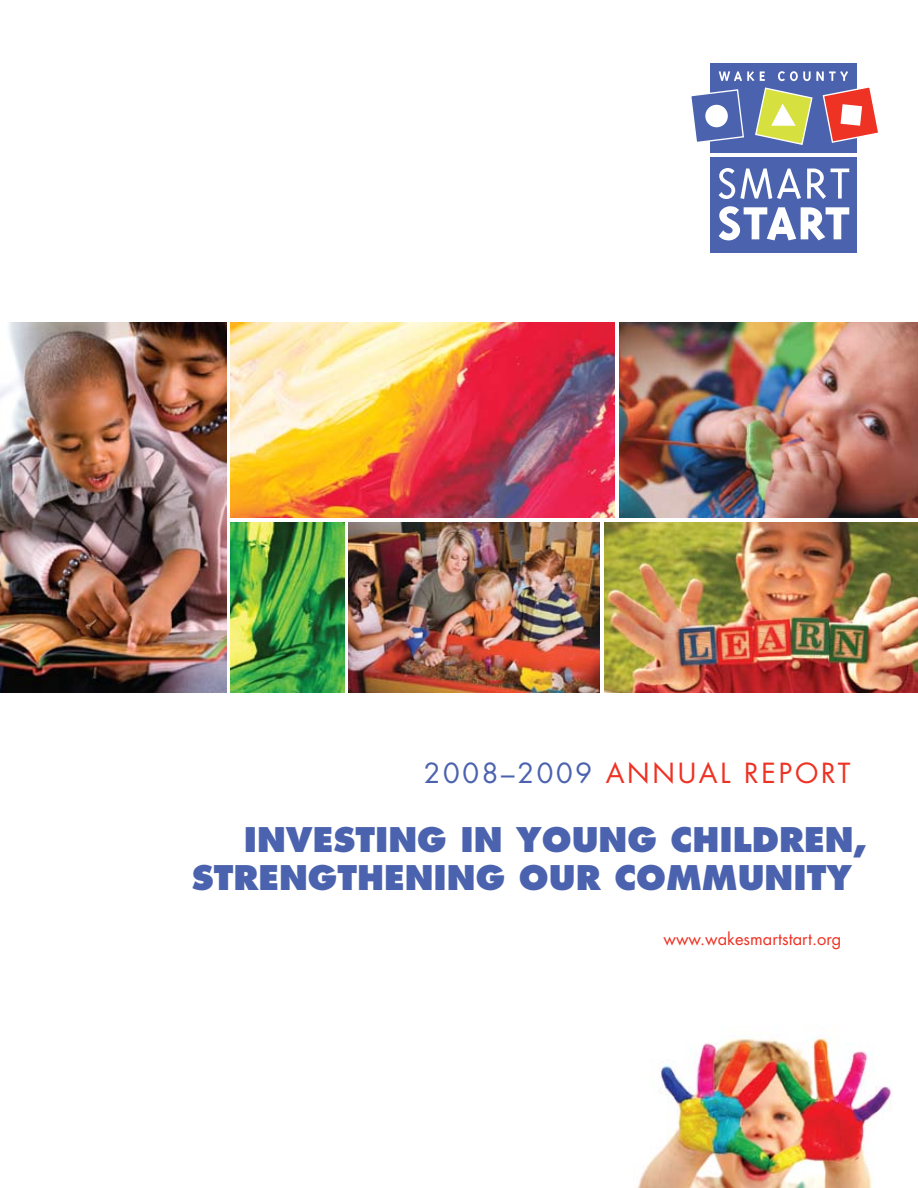
<style>
.page{position:relative;width:918px;height:1188px;background:#fff}
.page>*{position:absolute;margin:0;border:0;box-sizing:border-box;transform-origin:0 0}
.t1{font:800 33px/37.8px "Futura Std";color:#4b63ae}
.t2{font:27px "Futura Std";letter-spacing:.1em;color:#ee3224}
.t3{font:16.5px "Futura Std";color:#ee3224}
.s1{color:#4b63ae}
</style>
<div class="page">
<img style="left:637px;top:1038px;width:255px;height:150px">
<img style="left:231px;top:323px;width:383px;height:195px">
<img style="left:231px;top:522px;width:113px;height:170px">
<img style="left:605px;top:522px;width:313px;height:171px">
<img style="left:0;top:322px;width:226px;height:370px">
<img style="left:348px;top:522px;width:252px;height:170px">
<img style="left:620px;top:322px;width:298px;height:196px">
<div style="left:711px;top:157px;width:146px;height:95px;background:#4b63ae"></div>
<div style="left:711px;top:63px;width:146px;height:90px;background:#4b63ae"></div>
<svg style="left:719px;top:168px;width:82px;height:31px"></svg>
<svg style="left:807px;top:169px;width:42px;height:30px"></svg>
<svg style="left:719px;top:206px;width:130px;height:34px"></svg>
<svg style="left:691px;top:71px;width:187px;height:75px"></svg>
<p class="t2" style="left:424px;top:756px;width:428px"><span class="s1">2008–2009</span> Annual Report</p>
<p class="t1" style="left:192px;top:821px;width:677px;text-indent:52px">INVESTING IN YOUNG CHILDREN,<br>STRENGTHENING OUR COMMUNITY</p>
<p class="t3" style="left:663px;top:929px;width:180px">www.wakesmartstart.org</p>
</div>
